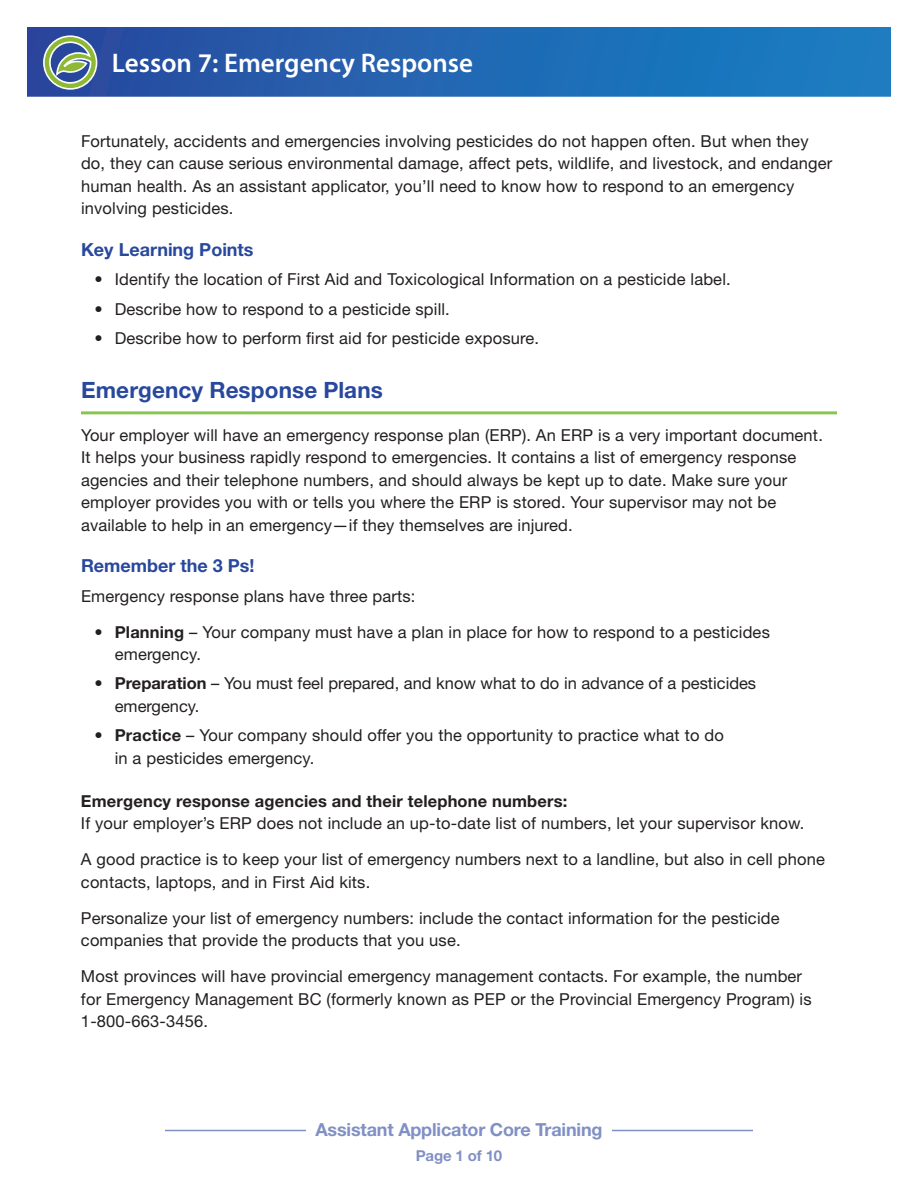
<style>
.page{position:relative;width:918px;height:1188px;background:#fff}
.page>*{position:absolute;margin:0;border:0;box-sizing:border-box;transform-origin:0 0}
.t1{font:600 27px "Myriad Pro";color:#fff}
.t2{font:700 22.5px "Helvetica Neue LT Std";letter-spacing:.005em;color:#28489d}
.t3{font:700 18px "Helvetica Neue LT Std";color:#28489d}
.t4{font:700 18px "Helvetica Neue LT Std";letter-spacing:-.01em;color:#8190c4}
.t5{font:16.5px/22.5px "Helvetica Neue LT Std";letter-spacing:.01em;color:#231f20}
.t6{font:700 16.5px "Helvetica Neue LT Std";letter-spacing:.01em;color:#231f20}
.t7{font:700 15px "Helvetica Neue LT Std";letter-spacing:-.01em;color:#8190c4}
.s1{font-weight:700}
</style>
<div class="page">
<hr style="left:165px;top:1130px;width:141px;height:1px;background:#8190c4">
<hr style="left:612px;top:1130px;width:141px;height:1px;background:#8190c4">
<svg style="left:27px;top:27px;width:864px;height:70px;background:#2167b2"></svg>
<svg style="left:42px;top:35px;width:56px;height:56px;background:#749093"></svg>
<hr style="left:81px;top:411px;width:756px;height:3px;background:#88c652">
<h1 class="t1" style="left:112px;top:45px;width:363px">Lesson 7: Emergency Response</h1>
<p class="t5" style="left:81px;top:129px;width:753px">Fortunately, accidents and emergencies involving pesticides do not happen often. But when they do, they can cause serious environmental damage, affect pets, wildlife, and livestock, and endanger human health. As an assistant applicator, you’ll need to know how to respond to an emergency involving pesticides.</p>
<p class="t3" style="left:81px;top:239px;width:174px">Key Learning Points</p>
<p class="t5" style="left:94px;top:268px;width:638px">• Identify the location of First Aid and Toxicological Information on a pesticide label.</p>
<p class="t5" style="left:94px;top:297px;width:357px">• Describe how to respond to a pesticide spill.</p>
<p class="t5" style="left:94px;top:327px;width:446px">• Describe how to perform first aid for pesticide exposure.</p>
<h2 class="t2" style="left:81px;top:376px;width:303px">Emergency Response Plans</h2>
<p class="t5" style="left:81px;top:423px;width:743px">Your employer will have an emergency response plan (ERP). An ERP is a very important document.<br>It helps your business rapidly respond to emergencies. It contains a list of emergency response agencies and their telephone numbers, and should always be kept up to date. Make sure your employer provides you with or tells you where the ERP is stored. Your supervisor may not be available to help in an emergency—if they themselves are injured.</p>
<p class="t3" style="left:81px;top:555px;width:175px">Remember the 3 Ps!</p>
<p class="t5" style="left:81px;top:584px;width:336px">Emergency response plans have three parts:</p>
<p class="t5" style="left:115px;top:620px;width:657px;text-indent:-20px">• <span class="s1">Planning</span> – Your company must have a plan in place for how to respond to a pesticides emergency.</p>
<p class="t5" style="left:115px;top:672px;width:643px;text-indent:-20px">• <span class="s1">Preparation</span> – You must feel prepared, and know what to do in advance of a pesticides emergency.</p>
<p class="t5" style="left:115px;top:724px;width:611px;text-indent:-20px">• <span class="s1">Practice</span> – Your company should offer you the opportunity to practice what to do in a pesticides emergency.</p>
<p class="t6" style="left:81px;top:790px;width:488px">Emergency response agencies and their telephone numbers:</p>
<p class="t5" style="left:81px;top:805px;width:745px;line-height:36px">If your employer’s ERP does not include an up-to-date list of numbers, let your supervisor know.<br>A good practice is to keep your list of emergency numbers next to a landline, but also in cell phone</p>
<p class="t5" style="left:81px;top:863px;width:700px;line-height:36px">contacts, laptops, and in First Aid kits.<br>Personalize your list of emergency numbers: include the contact information for the pesticide</p>
<p class="t5" style="left:81px;top:922px;width:723px;line-height:36px">companies that provide the products that you use.<br>Most provinces will have provincial emergency management contacts. For example, the number</p>
<p class="t5" style="left:81px;top:987px;width:732px">for Emergency Management BC (formerly known as PEP or the Provincial Emergency Program) is<br>1-800-663-3456.</p>
<p class="t4" style="left:316px;top:1118px;width:288px">Assistant Applicator Core Training</p>
<p class="t7" style="left:416px;top:1146px;width:88px">Page 1 of 10</p>
</div>
